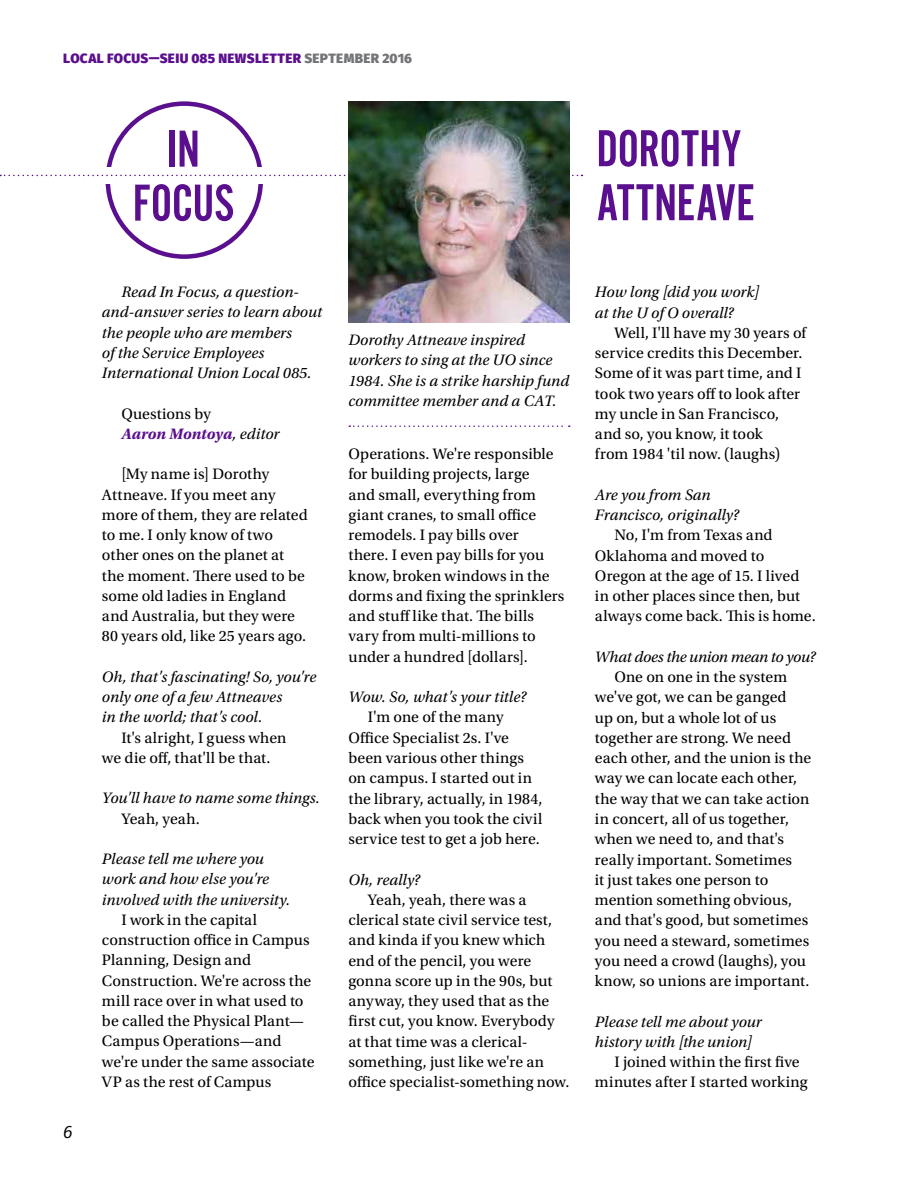
<style>
.page{position:relative;width:918px;height:1188px;background:#fff}
.page>*{position:absolute;margin:0;border:0;box-sizing:border-box;transform-origin:0 0}
.t1{font:54px/54px "Alternate Got No 2 D";color:#5a0f8e;text-align:center}
.t2{font:italic 18px "Fira Sans";color:#000}
.t3{font:15.9px/20.2px "Utopia Std";color:#000}
.t4{font:italic 15.9px/20.2px "Utopia Std";color:#000}
.t5{font:italic 700 15.9px/20.2px "Utopia Std";letter-spacing:-.005em;color:#5a0f8e}
.t6{font:800 13.5px "Fira Sans";letter-spacing:.025em;color:#5a0f8e}
.s1{color:#747578}
.s2{font-weight:400;font-style:normal;color:#000}
.s3{font-weight:400;color:#000}
</style>
<div class="page">
<div style="left:106px;top:101px;width:157px;height:158px;border:4px solid #5a0f8e;border-radius:50%"></div>
<div style="left:102px;top:167px;width:162px;height:17px;background:#fff"></div>
<svg style="left:0;top:175px;width:583px;height:1px"></svg>
<svg style="left:349px;top:425px;width:221px;height:2px"></svg>
<img style="left:349px;top:101px;width:220px;height:221px">
<p class="t6" style="left:63px;top:49px;width:350px">LOCAL FOCUS—SEIU 085 NEWSLETTER <span class="s1">SEPTEMBER 2016</span></p>
<h1 class="t1" style="left:133px;top:123px;width:103px">IN<br>FOCUS</h1>
<h1 class="t1" style="left:597px;top:123px;width:160px;text-align:left">DOROTHY<br>ATTNEAVE</h1>
<p class="t2" style="left:63px;top:1119px;width:11px">6</p>
<p class="t4" style="left:102px;top:282px;width:222px;text-indent:19px">Read In Focus, a question&shy;and-answer series to learn about the people who are members<br>of the Service Employees<br>International Union Local 085.</p>
<p class="t5" style="left:121px;top:403px;width:160px"><span class="s2">Questions by<br></span>Aaron Montoya<span class="s3">, editor</span></p>
<p class="t3" style="left:102px;top:464px;width:207px;text-indent:19px">[My name is] Dorothy<br>Attneave. If you meet any more of them, they are related to me. I only know of two other ones on the planet at the moment. There used to be some old ladies in England and Australia, but they were<br>80 years old, like 25 years ago.</p>
<p class="t4" style="left:102px;top:667px;width:216px">Oh, that's fascinating! So, you're only one of a few Attneaves<br>in the world; that's cool.</p>
<p class="t3" style="left:102px;top:728px;width:186px;text-indent:19px">It's alright, I guess when we die off, that'll be that.</p>
<p class="t4" style="left:102px;top:788px;width:219px">You'll have to name some things.</p>
<p class="t3" style="left:121px;top:809px;width:80px">Yeah, yeah.</p>
<p class="t4" style="left:102px;top:849px;width:190px">Please tell me where you work and how else you're involved with the university.</p>
<p class="t3" style="left:102px;top:910px;width:214px;text-indent:19px">I work in the capital construction office in Campus<br>Planning, Design and<br>Construction. We're across the mill race over in what used to be called the Physical Plant—<br>Campus Operations—and we're under the same associate<br>VP as the rest of Campus</p>
<p class="t4" style="left:349px;top:330px;width:222px">Dorothy Attneave inspired workers to sing at the UO since<br>1984. She is a strike harship fund committee member and a CAT.</p>
<p class="t3" style="left:348px;top:444px;width:218px">Operations. We're responsible for building projects, large<br>and small, everything from giant cranes, to small office remodels. I pay bills over<br>there. I even pay bills for you know, broken windows in the dorms and fixing the sprinklers and stuff like that. The bills vary from multi-millions to under a hundred [dollars].</p>
<p class="t4" style="left:348px;top:687px;width:179px">Wow. So, what's your title?</p>
<p class="t3" style="left:348px;top:708px;width:195px;text-indent:19px">I'm one of the many<br>Office Specialist 2s. I've been various other things on campus. I started out in the library, actually, in 1984, back when you took the civil service test to get a job here.</p>
<p class="t4" style="left:348px;top:870px;width:73px">Oh, really?</p>
<p class="t3" style="left:348px;top:890px;width:222px;text-indent:19px">Yeah, yeah, there was a clerical state civil service test, and kinda if you knew which end of the pencil, you were gonna score up in the 90s, but anyway, they used that as the first cut, you know. Everybody at that time was a clerical&shy;something, just like we're an office specialist-something now.</p>
<p class="t4" style="left:595px;top:282px;width:165px">How long [did you work] at the U of O overall?</p>
<p class="t3" style="left:595px;top:323px;width:214px;text-indent:19px">Well, I'll have my 30 years of service credits this December.<br>Some of it was part time, and I took two years off to look after my uncle in San Francisco, and so, you know, it took<br>from 1984 'til now. (laughs)</p>
<p class="t4" style="left:595px;top:485px;width:146px">Are you from San<br>Francisco, originally?</p>
<p class="t3" style="left:595px;top:525px;width:222px;text-indent:19px">No, I'm from Texas and<br>Oklahoma and moved to<br>Oregon at the age of 15. I lived in other places since then, but always come back. This is home.</p>
<p class="t4" style="left:595px;top:647px;width:223px">What does the union mean to you?</p>
<p class="t3" style="left:595px;top:667px;width:218px;text-indent:19px">One on one in the system we've got, we can be ganged<br>up on, but a whole lot of us together are strong. We need each other, and the union is the way we can locate each other, the way that we can take action in concert, all of us together, when we need to, and that's really important. Sometimes<br>it just takes one person to mention something obvious, and that's good, but sometimes you need a steward, sometimes you need a crowd (laughs), you know, so unions are important.</p>
<p class="t4" style="left:595px;top:1012px;width:168px">Please tell me about your history with [the union]</p>
<p class="t3" style="left:595px;top:1052px;width:214px;text-indent:19px">I joined within the first five minutes after I started working</p>
</div>
